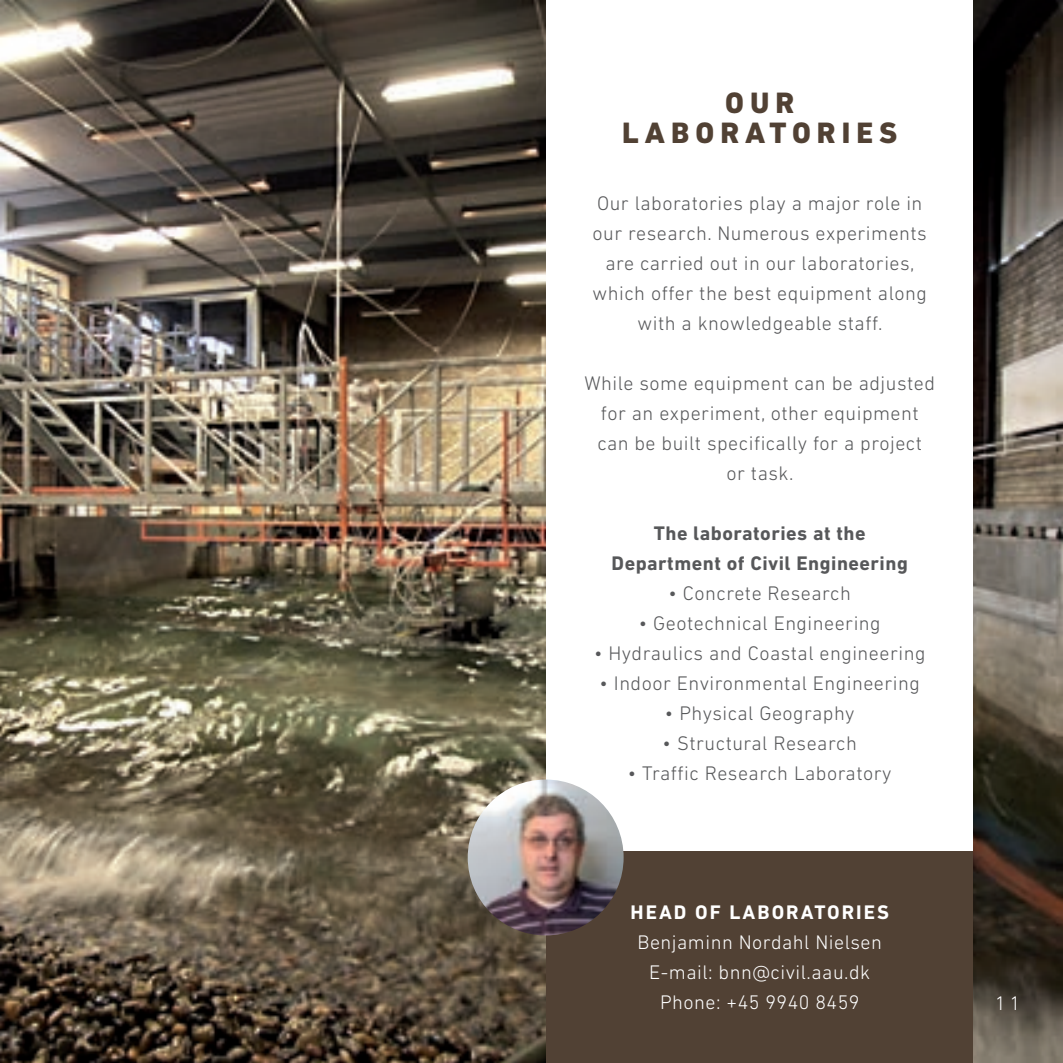
<style>
.page{position:relative;width:1063px;height:1063px;background:#fff}
.page>*{position:absolute;margin:0;border:0;box-sizing:border-box;transform-origin:0 0}
.t1{font:800 30px/30px "DIN Next LT Pro";letter-spacing:.2em;color:#514134;text-align:center}
.t2{font:300 20px/30px "DIN Next LT Pro";letter-spacing:.025em;color:#57585a;text-align:center}
.t3{font:300 20px/30px "DIN Next LT Pro";letter-spacing:.025em;color:#fff;text-align:center}
.t4{font:700 20px/30px "DIN Next LT Pro";letter-spacing:.025em;color:#57585a;text-align:center}
.t5{font:700 20px "DIN Next LT Pro";letter-spacing:.1em;color:#fff}
</style>
<div class="page">
<img style="left:0;top:0;width:1063px;height:1063px">
<div style="left:546px;top:850px;width:427px;height:213px;background:#514134"></div>
<div style="left:546px;top:0;width:427px;height:850px;background:#fff"></div>
<img style="left:468px;top:780px;width:156px;height:155px;border-radius:78px">
<h1 class="t1" style="left:622px;top:87px;width:276px">OUR<br>LABORATORIES</h1>
<p class="t2" style="left:593px;top:188px;width:336px">Our laboratories play a major role in our research. Numerous experiments are carried out in our laboratories, which offer the best equipment along with a knowledgeable staff.</p>
<p class="t2" style="left:584px;top:368px;width:352px">While some equipment can be adjusted for an experiment, other equipment can be built specifically for a project<br>or task.</p>
<p class="t4" style="left:612px;top:518px;width:298px">The laboratories at the<br>Department of Civil Engineering</p>
<p class="t2" style="left:668px;top:578px;width:184px">• Concrete Research</p>
<p class="t2" style="left:639px;top:608px;width:243px">• Geotechnical Engineering</p>
<p class="t2" style="left:594px;top:638px;width:333px">• Hydraulics and Coastal engineering</p>
<p class="t2" style="left:600px;top:668px;width:322px">• Indoor Environmental Engineering</p>
<p class="t2" style="left:665px;top:698px;width:191px">• Physical Geography</p>
<p class="t2" style="left:663px;top:728px;width:196px">• Structural Research</p>
<p class="t2" style="left:628px;top:758px;width:265px">• Traffic Research Laboratory</p>
<p class="t5" style="left:631px;top:901px;width:260px">HEAD OF LABORATORIES</p>
<p class="t3" style="left:638px;top:927px;width:246px">Benjaminn Nordahl Nielsen<br>E-mail: bnn@civil.aau.dk<br>Phone: +45 9940 8459</p>
<p class="t3" style="left:995px;top:988px;width:27px">11</p>
</div>
